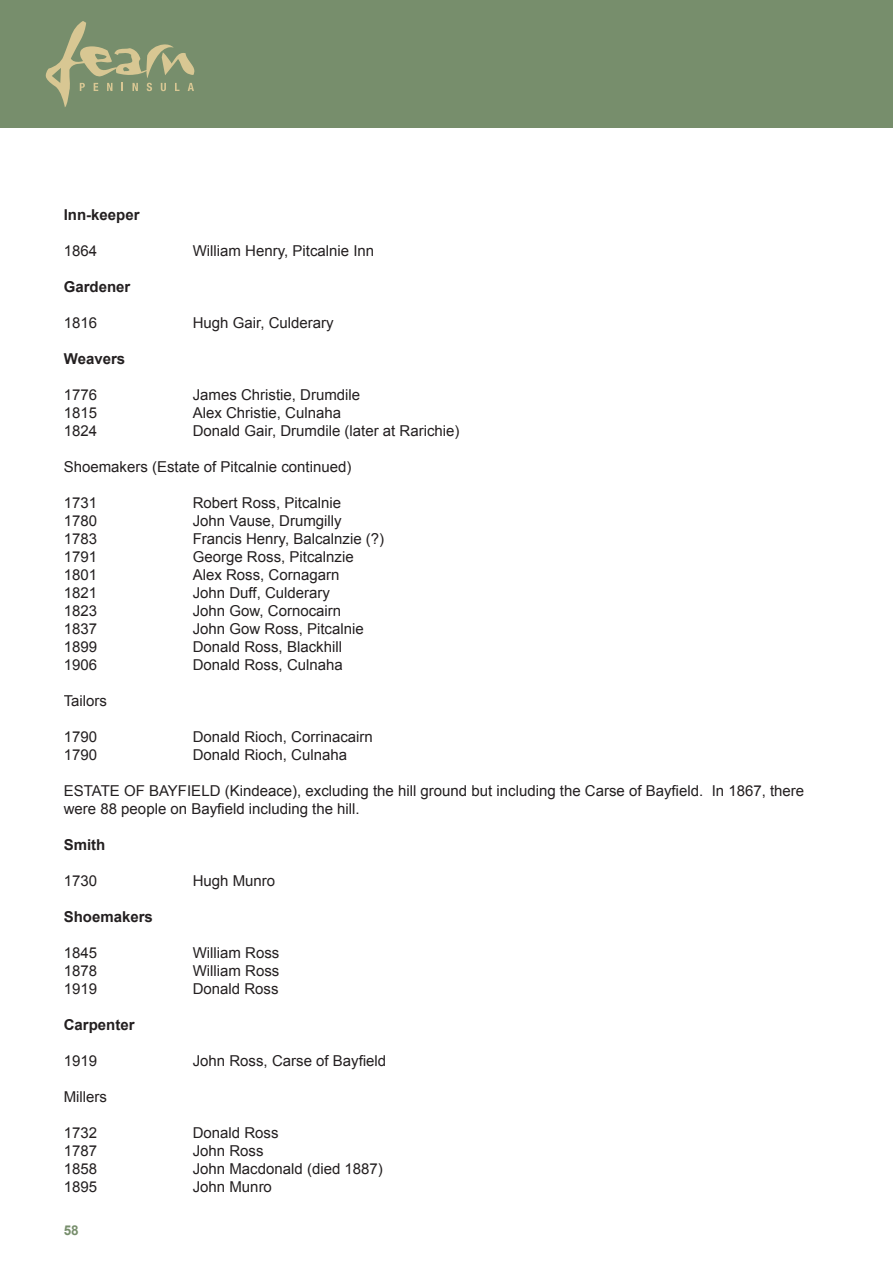
<style>
.page{position:relative;width:893px;height:1263px;background:#fff}
.page>*{position:absolute;margin:0;border:0;box-sizing:border-box;transform-origin:0 0}
.t1{font:15px/18px "Arial";color:#231f20}
.t2{font:700 15px "Arial";color:#231f20}
.t3{font:700 13.5px "Arial";color:#778e6c}
</style>
<div class="page">
<div style="left:0;top:0;width:893px;height:128px;background:#778e6c"></div>
<svg style="left:46px;top:21px;width:148px;height:86px"></svg>
<p class="t2" style="left:64px;top:207px;width:77px">Inn-keeper</p>
<p class="t1" style="left:64px;top:242px;width:35px">1864</p>
<p class="t1" style="left:193px;top:242px;width:183px">William Henry, Pitcalnie Inn</p>
<p class="t2" style="left:64px;top:279px;width:68px">Gardener</p>
<p class="t1" style="left:64px;top:314px;width:35px">1816</p>
<p class="t1" style="left:193px;top:314px;width:142px">Hugh Gair, Culderary</p>
<p class="t2" style="left:64px;top:351px;width:63px">Weavers</p>
<p class="t1" style="left:64px;top:386px;width:35px">1776</p>
<p class="t1" style="left:193px;top:386px;width:169px">James Christie, Drumdile</p>
<p class="t1" style="left:64px;top:404px;width:35px">1815</p>
<p class="t1" style="left:193px;top:404px;width:150px">Alex Christie, Culnaha</p>
<p class="t1" style="left:64px;top:422px;width:35px">1824</p>
<p class="t1" style="left:193px;top:422px;width:268px">Donald Gair, Drumdile (later at Rarichie)</p>
<p class="t1" style="left:64px;top:458px;width:289px">Shoemakers (Estate of Pitcalnie continued)</p>
<p class="t1" style="left:64px;top:494px;width:35px">1731</p>
<p class="t1" style="left:193px;top:494px;width:150px">Robert Ross, Pitcalnie</p>
<p class="t1" style="left:64px;top:512px;width:35px">1780</p>
<p class="t1" style="left:193px;top:512px;width:150px">John Vause, Drumgilly</p>
<p class="t1" style="left:64px;top:530px;width:35px">1783</p>
<p class="t1" style="left:193px;top:530px;width:193px">Francis Henry, Balcalnzie (?)</p>
<p class="t1" style="left:64px;top:548px;width:35px">1791</p>
<p class="t1" style="left:193px;top:548px;width:162px">George Ross, Pitcalnzie</p>
<p class="t1" style="left:64px;top:566px;width:35px">1801</p>
<p class="t1" style="left:193px;top:566px;width:148px">Alex Ross, Cornagarn</p>
<p class="t1" style="left:64px;top:584px;width:35px">1821</p>
<p class="t1" style="left:193px;top:584px;width:139px">John Duff, Culderary</p>
<p class="t1" style="left:64px;top:602px;width:35px">1823</p>
<p class="t1" style="left:193px;top:602px;width:150px">John Gow, Cornocairn</p>
<p class="t1" style="left:64px;top:620px;width:35px">1837</p>
<p class="t1" style="left:193px;top:620px;width:172px">John Gow Ross, Pitcalnie</p>
<p class="t1" style="left:64px;top:638px;width:35px">1899</p>
<p class="t1" style="left:193px;top:638px;width:151px">Donald Ross, Blackhill</p>
<p class="t1" style="left:64px;top:656px;width:35px">1906</p>
<p class="t1" style="left:193px;top:656px;width:152px">Donald Ross, Culnaha</p>
<p class="t1" style="left:64px;top:692px;width:45px">Tailors</p>
<p class="t1" style="left:64px;top:728px;width:35px">1790</p>
<p class="t1" style="left:193px;top:728px;width:182px">Donald Rioch, Corrinacairn</p>
<p class="t1" style="left:64px;top:746px;width:35px">1790</p>
<p class="t1" style="left:193px;top:746px;width:156px">Donald Rioch, Culnaha</p>
<p class="t1" style="left:64px;top:782px;width:742px">ESTATE OF BAYFIELD (Kindeace), excluding the hill ground but including the Carse of Bayfield. In 1867, there were 88 people on Bayfield including the hill.</p>
<p class="t2" style="left:64px;top:837px;width:43px">Smith</p>
<p class="t1" style="left:64px;top:872px;width:35px">1730</p>
<p class="t1" style="left:193px;top:872px;width:84px">Hugh Munro</p>
<p class="t2" style="left:64px;top:909px;width:91px">Shoemakers</p>
<p class="t1" style="left:64px;top:944px;width:35px">1845</p>
<p class="t1" style="left:193px;top:944px;width:88px">William Ross</p>
<p class="t1" style="left:64px;top:962px;width:35px">1878</p>
<p class="t1" style="left:193px;top:962px;width:88px">William Ross</p>
<p class="t1" style="left:64px;top:980px;width:35px">1919</p>
<p class="t1" style="left:193px;top:980px;width:87px">Donald Ross</p>
<p class="t2" style="left:64px;top:1017px;width:72px">Carpenter</p>
<p class="t1" style="left:64px;top:1052px;width:35px">1919</p>
<p class="t1" style="left:193px;top:1052px;width:195px">John Ross, Carse of Bayfield</p>
<p class="t1" style="left:64px;top:1088px;width:45px">Millers</p>
<p class="t1" style="left:64px;top:1124px;width:35px">1732</p>
<p class="t1" style="left:193px;top:1124px;width:87px">Donald Ross</p>
<p class="t1" style="left:64px;top:1142px;width:35px">1787</p>
<p class="t1" style="left:193px;top:1142px;width:72px">John Ross</p>
<p class="t1" style="left:64px;top:1160px;width:35px">1858</p>
<p class="t1" style="left:193px;top:1160px;width:192px">John Macdonald (died 1887)</p>
<p class="t1" style="left:64px;top:1178px;width:35px">1895</p>
<p class="t1" style="left:193px;top:1178px;width:81px">John Munro</p>
<p class="t3" style="left:64px;top:1222px;width:17px">58</p>
</div>
